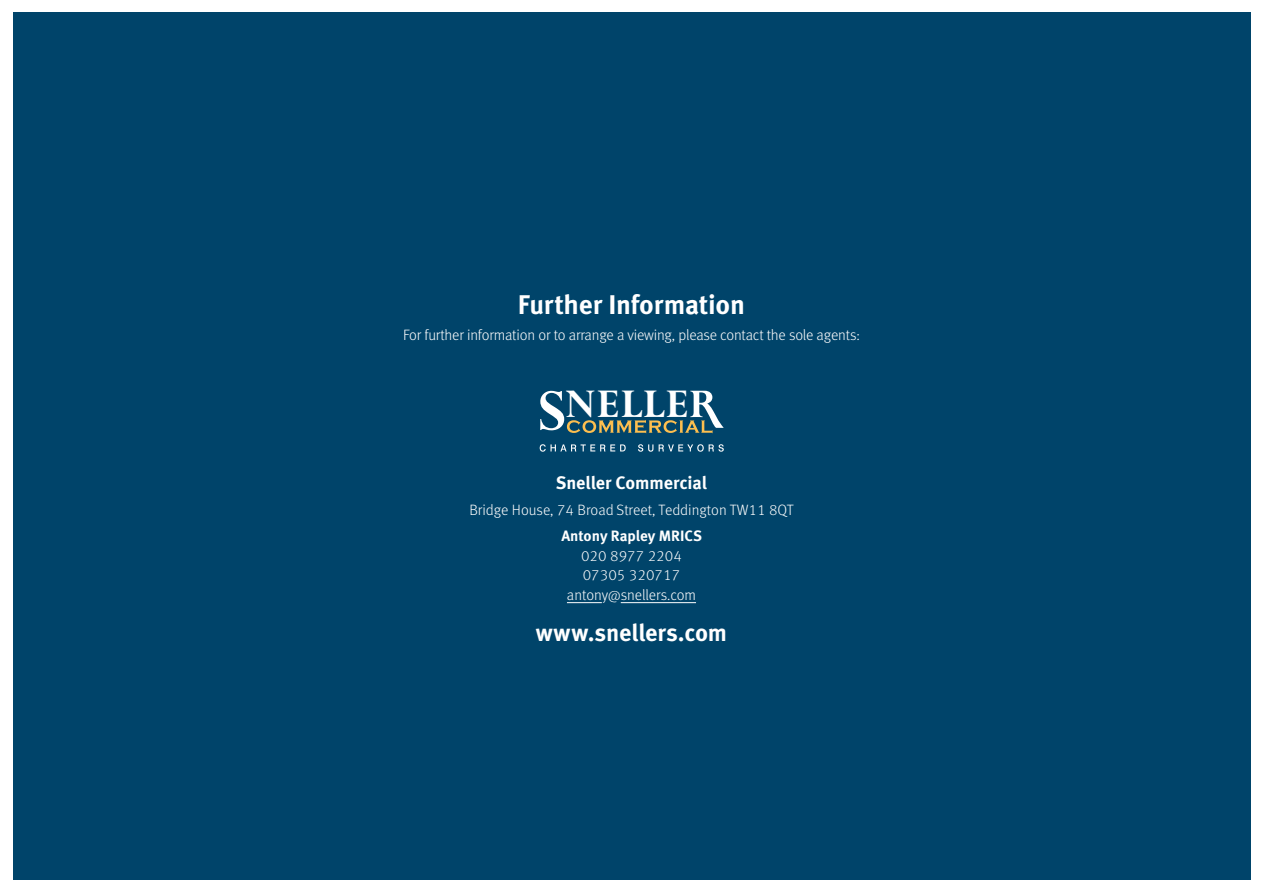
<style>
.page{position:relative;width:1263px;height:893px;background:#fff}
.page>*{position:absolute;margin:0;border:0;box-sizing:border-box;transform-origin:0 0}
.t1{font:700 45.3px "Lapidary 333 BT";letter-spacing:.015em;color:#fff;scale:.96 1}
.t2{font:700 27px "Meta Pro";letter-spacing:-.01em;color:#fff}
.t3{font:700 24px "Meta Pro";letter-spacing:-.005em;color:#fff}
.t4{font:700 18px "Meta Pro";letter-spacing:-.01em;color:#fff}
.t5{font:300 15px/19.5px "Meta Pro";letter-spacing:-.005em;color:#fff;text-align:center}
.s1{font-size:64.8px}
.s2{font-weight:700}
</style>
<div class="page">
<div style="left:13px;top:13px;width:1237px;height:867px;background:#00446a"></div>
<hr style="left:567px;top:602px;width:35px;height:1px;background:#fff">
<hr style="left:621px;top:602px;width:75px;height:1px;background:#fff">
<svg style="left:540px;top:444px;width:86px;height:8px"></svg>
<svg style="left:638px;top:444px;width:15px;height:8px"></svg>
<svg style="left:659px;top:444px;width:65px;height:8px"></svg>
<svg style="left:567px;top:391px;width:157px;height:42px"></svg>
<p class="t2" style="left:518px;top:283px;width:228px">Further Information</p>
<p class="t5" style="left:403px;top:324px;width:458px">For further information or to arrange a viewing, please contact the sole agents:</p>
<p class="t1" style="left:536px;top:378px;width:161px"><span class="s1">S</span>NELLE</p>
<p class="t4" style="left:556px;top:469px;width:153px">Sneller Commercial</p>
<p class="t5" style="left:469px;top:500px;width:326px">Bridge House, 74 Broad Street, Teddington TW11 8QT</p>
<p class="t5" style="left:561px;top:525px;width:142px"><span class="s2">Antony Rapley MRICS<br></span>020 8977 2204<br>07305 320717 antony@snellers.com</p>
<p class="t3" style="left:536px;top:614px;width:193px">www.snellers.com</p>
</div>
